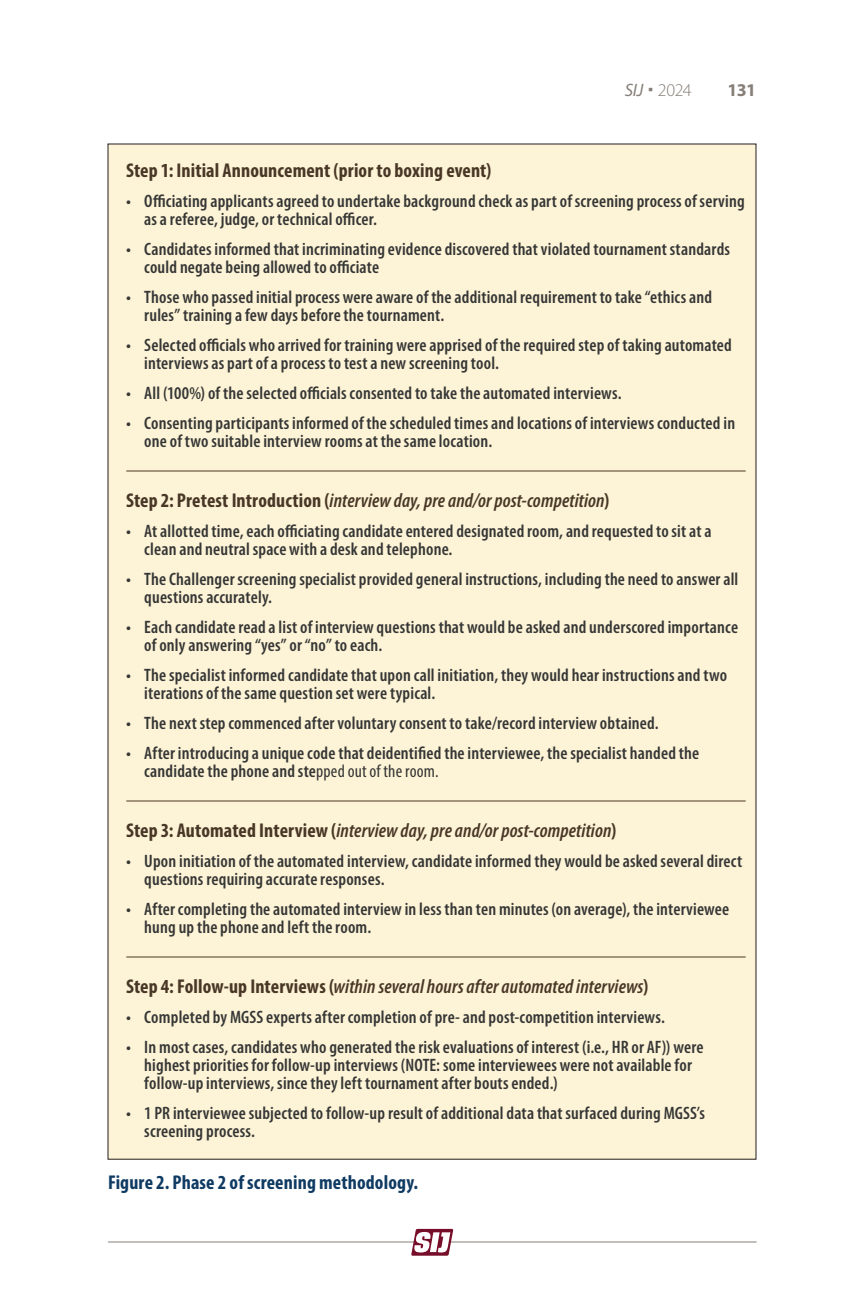
<style>
.page{position:relative;width:864px;height:1296px;background:#fff}
.page>*{position:absolute;margin:0;border:0;box-sizing:border-box;transform-origin:0 0}
.t1{font:italic 600 condensed 20px "Myriad Pro";letter-spacing:.005em;color:#483726}
.t2{font:700 condensed 20px "Myriad Pro";letter-spacing:.005em;color:#483726}
.t3{font:700 condensed 20px "Myriad Pro";letter-spacing:.005em;color:#0f3a62}
.t4{font:600 condensed 18px/18px "Myriad Pro";letter-spacing:.01em;color:#353635}
.t5{font:300 18px "Myriad Pro";color:#867e77}
.t6{font:700 18px "Myriad Pro";color:#867e77}
.s1{font-weight:400;font-style:italic}
.s2{font-weight:700;font-style:normal}
.s3{font-weight:400}
</style>
<div class="page">
<hr style="left:108px;top:1242px;width:648px;height:1px;background:#867e77">
<svg style="left:411px;top:1229px;width:42px;height:27px"></svg>
<div style="left:108px;top:144px;width:648px;height:1015px;background:#fdf3d6"></div>
<hr style="left:126px;top:471px;width:620px;height:1px;background:#483726">
<hr style="left:126px;top:801px;width:620px;height:1px;background:#483726">
<hr style="left:126px;top:957px;width:620px;height:1px;background:#483726">
<p class="t5" style="left:625px;top:79px;width:68px"><span class="s1">SIJ</span> 2024</p>
<p class="t6" style="left:728px;top:78px;width:30px">131</p>
<p class="t2" style="left:126px;top:158px;width:367px">Step 1: Initial Announcement (prior to boxing event)</p>
<p class="t4" style="left:144px;top:192px;width:602px;text-indent:-18px">• Officiating applicants agreed to undertake background check as part of screening process of serving as a referee, judge, or technical officer.</p>
<p class="t4" style="left:144px;top:240px;width:587px;text-indent:-18px">• Candidates informed that incriminating evidence discovered that violated tournament standards could negate being allowed to officiate</p>
<p class="t4" style="left:144px;top:288px;width:569px;text-indent:-18px">• Those who passed initial process were aware of the additional requirement to take “ethics and rules” training a few days before the tournament.</p>
<p class="t4" style="left:144px;top:336px;width:589px;text-indent:-18px">• Selected officials who arrived for training were apprised of the required step of taking automated interviews as part of a process to test a new screening tool.</p>
<p class="t4" style="left:126px;top:384px;width:497px">• All (100%) of the selected officials consented to take the automated interviews.</p>
<p class="t4" style="left:144px;top:414px;width:592px;text-indent:-18px">• Consenting participants informed of the scheduled times and locations of interviews conducted in one of two suitable interview rooms at the same location.</p>
<p class="t1" style="left:126px;top:488px;width:485px"><span class="s2">Step 2: Pretest Introduction (</span>interview day, pre and/or post-competition<span class="s2">)</span></p>
<p class="t4" style="left:144px;top:522px;width:569px;text-indent:-18px">• At allotted time, each officiating candidate entered designated room, and requested to sit at a clean and neutral space with a desk and telephone.</p>
<p class="t4" style="left:144px;top:570px;width:596px;text-indent:-18px">• The Challenger screening specialist provided general instructions, including the need to answer all questions accurately.</p>
<p class="t4" style="left:144px;top:618px;width:595px;text-indent:-18px">• Each candidate read a list of interview questions that would be asked and underscored importance of only answering “yes” or “no” to each.</p>
<p class="t4" style="left:144px;top:666px;width:584px;text-indent:-18px">• The specialist informed candidate that upon call initiation, they would hear instructions and two iterations of the same question set were typical.</p>
<p class="t4" style="left:126px;top:714px;width:534px">• The next step commenced after voluntary consent to take/record interview obtained.</p>
<p class="t4" style="left:144px;top:744px;width:556px;text-indent:-18px">• After introducing a unique code that deidentified the interviewee, the specialist handed the candidate the phone and ste<span class="s3">pped out of the room.</span></p>
<p class="t1" style="left:126px;top:818px;width:491px"><span class="s2">Step 3: Automated Interview (</span>interview day, pre and/or post-competition<span class="s2">)</span></p>
<p class="t4" style="left:144px;top:852px;width:599px;text-indent:-18px">• Upon initiation of the automated interview, candidate informed they would be asked several direct questions requiring accurate responses.</p>
<p class="t4" style="left:144px;top:900px;width:587px;text-indent:-18px">• After completing the automated interview in less than ten minutes (on average), the interviewee hung up the phone and left the room.</p>
<p class="t1" style="left:126px;top:974px;width:524px"><span class="s2">Step 4: Follow-up Interviews (</span>within several hours after automated interviews<span class="s2">)</span></p>
<p class="t4" style="left:126px;top:1008px;width:540px">• Completed by MGSS experts after completion of pre- and post-competition interviews.</p>
<p class="t4" style="left:144px;top:1038px;width:561px;text-indent:-18px">• In most cases, candidates who generated the risk evaluations of interest (i.e., HR or AF)) were highest priorities for follow-up interviews (NOTE: some interviewees were not available for follow-up interviews, since they left tournament after bouts ended.)</p>
<p class="t4" style="left:144px;top:1104px;width:562px;text-indent:-18px">• 1 PR interviewee subjected to follow-up result of additional data that surfaced during MGSS’s screening process.</p>
<p class="t3" style="left:108px;top:1169px;width:312px">Figure 2. Phase 2 of screening methodology.</p>
</div>
